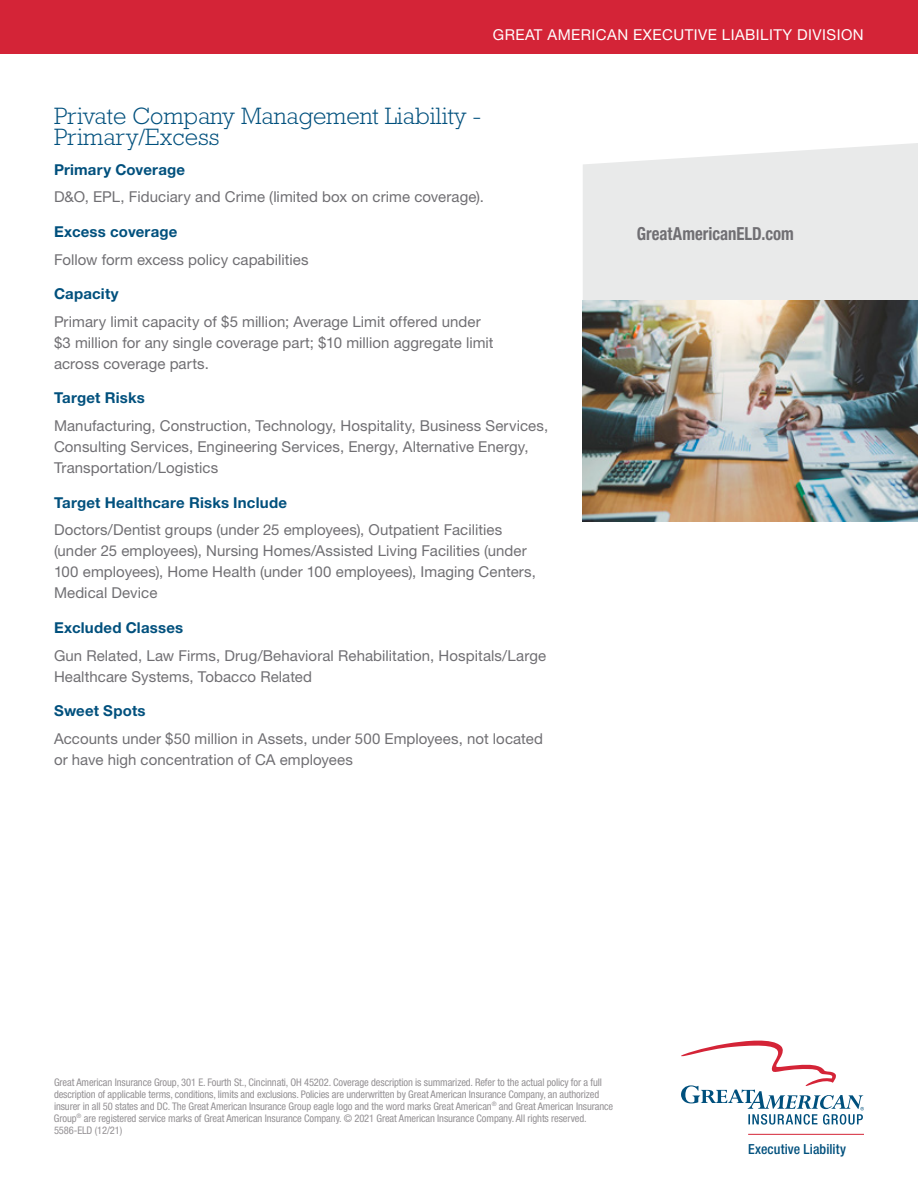
<style>
.page{position:relative;width:918px;height:1188px;background:#fff}
.page>*{position:absolute;margin:0;border:0;box-sizing:border-box;transform-origin:0 0}
.t1{font:300 24px/21px "Rockwell Std";color:#00507d}
.t2{font:700 condensed 18px "Helvetica Neue LT Std";color:#706f73;scale:.93 1}
.t3{font:15px/21px "Helvetica Neue LT Std";letter-spacing:.005em;color:#706f73}
.t4{font:700 15px "Helvetica Neue LT Std";letter-spacing:.015em;color:#00507d}
.t5{font:15px "Helvetica Neue LT Std";letter-spacing:.03em;color:#fff}
.t6{font:500 condensed 13.95px "Helvetica Neue LT Std";letter-spacing:.01em;color:#00507d}
.t7{font:condensed 10.5px/12px "Helvetica Neue LT Std";letter-spacing:-.01em;color:#949194}
</style>
<div class="page">
<div style="left:0;top:0;width:918px;height:54px;background:#d42437"></div>
<svg style="left:681px;top:1040px;width:183px;height:85px"></svg>
<hr style="left:748px;top:1134px;width:116px;height:1px;background:#d42437">
<div style="left:583px;top:143px;width:335px;height:157px;background:#e9eaea"></div>
<img style="left:583px;top:300px;width:335px;height:221px">
<p class="t5" style="left:493px;top:26px;width:372px">GREAT AMERICAN EXECUTIVE LIABILITY DIVISION</p>
<h1 class="t1" style="left:54px;top:106px;width:428px">Private Company Management Liability -<br>Primary/Excess</h1>
<p class="t4" style="left:54px;top:160px;width:133px">Primary Coverage</p>
<p class="t3" style="left:54px;top:186px;width:432px">D&amp;O, EPL, Fiduciary and Crime (limited box on crime coverage).</p>
<p class="t4" style="left:54px;top:222px;width:125px">Excess coverage</p>
<p class="t3" style="left:54px;top:249px;width:256px">Follow form excess policy capabilities</p>
<p class="t4" style="left:54px;top:284px;width:66px">Capacity</p>
<p class="t3" style="left:54px;top:311px;width:441px">Primary limit capacity of $5 million; Average Limit offered under $3 million for any single coverage part; $10 million aggregate limit across coverage parts.</p>
<p class="t4" style="left:54px;top:389px;width:92px">Target Risks</p>
<p class="t3" style="left:54px;top:415px;width:496px">Manufacturing, Construction, Technology, Hospitality, Business Services,<br>Consulting Services, Engineering Services, Energy, Alternative Energy,<br>Transportation/Logistics</p>
<p class="t4" style="left:54px;top:493px;width:235px">Target Healthcare Risks Include</p>
<p class="t3" style="left:54px;top:519px;width:483px">Doctors/Dentist groups (under 25 employees), Outpatient Facilities (under 25 employees), Nursing Homes/Assisted Living Facilities (under 100 employees), Home Health (under 100 employees), Imaging Centers, Medical Device</p>
<p class="t4" style="left:54px;top:618px;width:131px">Excluded Classes</p>
<p class="t3" style="left:54px;top:645px;width:494px">Gun Related, Law Firms, Drug/Behavioral Rehabilitation, Hospitals/Large<br>Healthcare Systems, Tobacco Related</p>
<p class="t4" style="left:54px;top:701px;width:93px">Sweet Spots</p>
<p class="t3" style="left:54px;top:728px;width:491px">Accounts under $50 million in Assets, under 500 Employees, not located or have high concentration of CA employees</p>
<p class="t2" style="left:637px;top:222px;width:170px">GreatAmericanELD.com</p>
<p class="t7" style="left:54px;top:1076px;width:561px">Great American Insurance Group, 301 E. Fourth St., Cincinnati, OH 45202. Coverage description is summarized. Refer to the actual policy for a full description of applicable terms, conditions, limits and exclusions. Policies are underwritten by Great American Insurance Company, an authorized insurer in all 50 states and DC. The Great American Insurance Group eagle logo and the word marks Great American<sup>®</sup> and Great American Insurance Group<sup>®</sup> are registered service marks of Great American Insurance Company. © 2021 Great American Insurance Company. All rights reserved.<br>5586-ELD (12/21)</p>
<p class="t6" style="left:748px;top:1140px;width:99px">Executive Liability</p>
</div>
